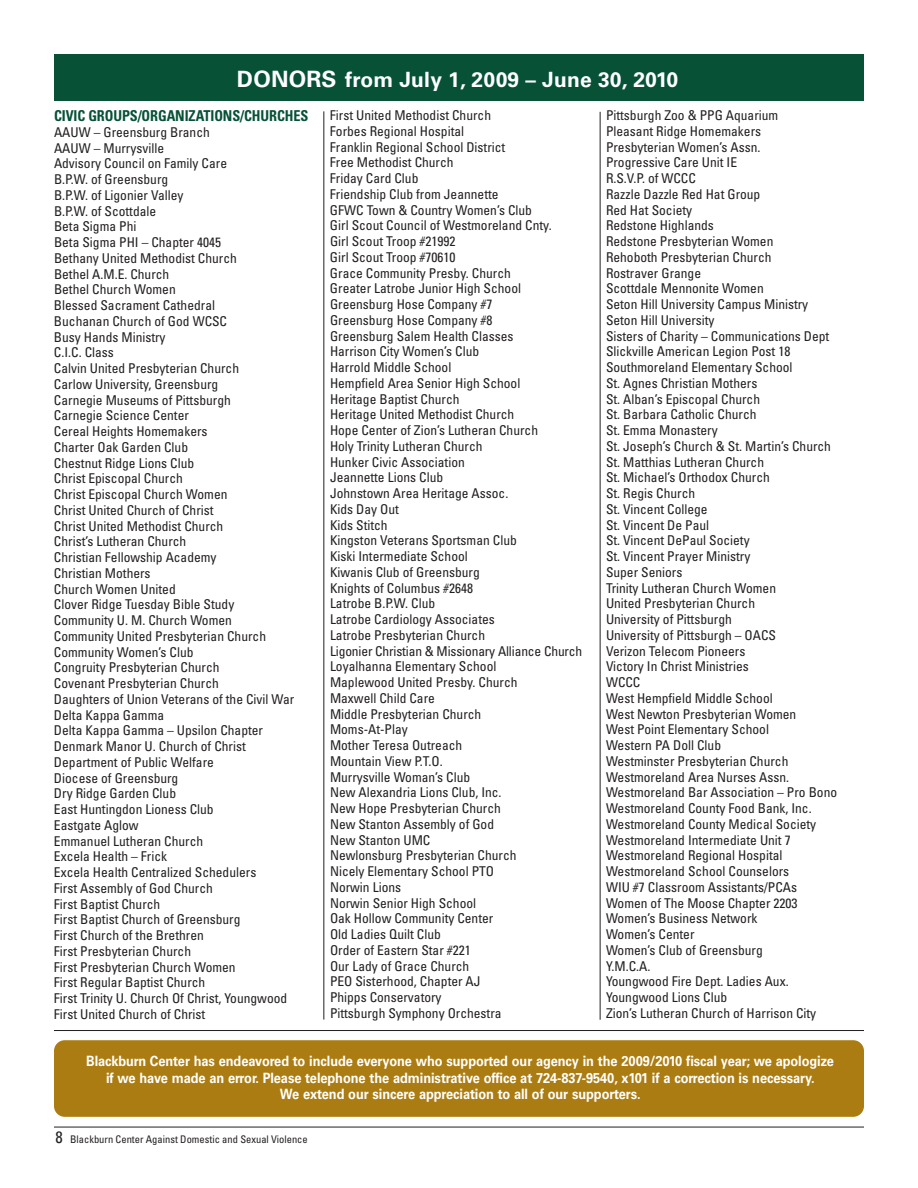
<style>
.page{position:relative;width:918px;height:1188px;background:#fff}
.page>*{position:absolute;margin:0;border:0;box-sizing:border-box;transform-origin:0 0}
.t1{font:700 21px "Univers";letter-spacing:.01em;color:#fff}
.t2{font:700 condensed 15px "Univers";letter-spacing:-.005em;color:#075137;scale:.95 1}
.t3{font:700 14.25px/16.5px "Univers";letter-spacing:-.005em;color:#fff;text-align:center;scale:.9 1}
.t4{font:condensed 13.5px/15.8px "Univers";color:#231f20}
.t5{font:condensed 10.5px "Univers";color:#231f20}
.s1{font-size:22.5px}
.s2{font-size:16.5px}
</style>
<div class="page">
<hr style="left:54px;top:1127px;width:810px;height:1px;background:#231f20">
<hr style="left:600px;top:112px;width:1px;height:908px;background:#231f20">
<div style="left:54px;top:1040px;width:810px;height:77px;background:#ab7c11;border-radius:11px"></div>
<hr style="left:323px;top:111px;width:1px;height:909px;background:#231f20">
<div style="left:54px;top:54px;width:810px;height:46px;background:#075137"></div>
<hr style="left:54px;top:1030px;width:810px;height:1px;background:#231f20">
<h1 class="t1" style="left:237px;top:72px;width:443px"><span class="s1">DONORS</span> from July 1, 2009 – June 30, 2010</h1>
<p class="t2" style="left:54px;top:110px;width:269px">CIVIC GROUPS/ORGANIZATIONS/CHURCHES</p>
<p class="t4" style="left:54px;top:125px;width:242px">AAUW – Greensburg Branch<br>AAUW – Murrysville<br>Advisory Council on Family Care<br>B.P.W. of Greensburg<br>B.P.W. of Ligonier Valley<br>B.P.W. of Scottdale<br>Beta Sigma Phi<br>Beta Sigma PHI – Chapter 4045<br>Bethany United Methodist Church<br>Bethel A.M.E. Church<br>Bethel Church Women<br>Blessed Sacrament Cathedral<br>Buchanan Church of God WCSC<br>Busy Hands Ministry<br>C.I.C. Class<br>Calvin United Presbyterian Church<br>Carlow University, Greensburg<br>Carnegie Museums of Pittsburgh<br>Carnegie Science Center<br>Cereal Heights Homemakers<br>Charter Oak Garden Club<br>Chestnut Ridge Lions Club<br>Christ Episcopal Church<br>Christ Episcopal Church Women<br>Christ United Church of Christ<br>Christ United Methodist Church<br>Christ’s Lutheran Church<br>Christian Fellowship Academy<br>Christian Mothers<br>Church Women United<br>Clover Ridge Tuesday Bible Study<br>Community U. M. Church Women<br>Community United Presbyterian Church<br>Community Women’s Club<br>Congruity Presbyterian Church<br>Covenant Presbyterian Church<br>Daughters of Union Veterans of the Civil War<br>Delta Kappa Gamma<br>Delta Kappa Gamma – Upsilon Chapter<br>Denmark Manor U. Church of Christ<br>Department of Public Welfare<br>Diocese of Greensburg<br>Dry Ridge Garden Club<br>East Huntingdon Lioness Club<br>Eastgate Aglow<br>Emmanuel Lutheran Church<br>Excela Health – Frick<br>Excela Health Centralized Schedulers<br>First Assembly of God Church<br>First Baptist Church<br>First Baptist Church of Greensburg<br>First Church of the Brethren<br>First Presbyterian Church<br>First Presbyterian Church Women<br>First Regular Baptist Church<br>First Trinity U. Church Of Christ, Youngwood<br>First United Church of Christ</p>
<p class="t4" style="left:330px;top:109px;width:254px">First United Methodist Church<br>Forbes Regional Hospital<br>Franklin Regional School District<br>Free Methodist Church<br>Friday Card Club<br>Friendship Club from Jeannette<br>GFWC Town &amp; Country Women’s Club<br>Girl Scout Council of Westmoreland Cnty.<br>Girl Scout Troop #21992<br>Girl Scout Troop #70610<br>Grace Community Presby. Church<br>Greater Latrobe Junior High School<br>Greensburg Hose Company #7<br>Greensburg Hose Company #8<br>Greensburg Salem Health Classes<br>Harrison City Women’s Club<br>Harrold Middle School<br>Hempfield Area Senior High School<br>Heritage Baptist Church<br>Heritage United Methodist Church<br>Hope Center of Zion’s Lutheran Church<br>Holy Trinity Lutheran Church<br>Hunker Civic Association<br>Jeannette Lions Club<br>Johnstown Area Heritage Assoc.<br>Kids Day Out<br>Kids Stitch<br>Kingston Veterans Sportsman Club<br>Kiski Intermediate School<br>Kiwanis Club of Greensburg<br>Knights of Columbus #2648<br>Latrobe B.P.W. Club<br>Latrobe Cardiology Associates<br>Latrobe Presbyterian Church<br>Ligonier Christian &amp; Missionary Alliance Church<br>Loyalhanna Elementary School<br>Maplewood United Presby. Church<br>Maxwell Child Care<br>Middle Presbyterian Church<br>Moms-At-Play<br>Mother Teresa Outreach<br>Mountain View P.T.O.<br>Murrysville Woman’s Club<br>New Alexandria Lions Club, Inc.<br>New Hope Presbyterian Church<br>New Stanton Assembly of God<br>New Stanton UMC<br>Newlonsburg Presbyterian Church<br>Nicely Elementary School PTO<br>Norwin Lions<br>Norwin Senior High School<br>Oak Hollow Community Center<br>Old Ladies Quilt Club<br>Order of Eastern Star #221<br>Our Lady of Grace Church<br>PEO Sisterhood, Chapter AJ<br>Phipps Conservatory<br>Pittsburgh Symphony Orchestra</p>
<p class="t4" style="left:606px;top:109px;width:233px">Pittsburgh Zoo &amp; PPG Aquarium<br>Pleasant Ridge Homemakers<br>Presbyterian Women’s Assn.<br>Progressive Care Unit IE<br>R.S.V.P. of WCCC<br>Razzle Dazzle Red Hat Group<br>Red Hat Society<br>Redstone Highlands<br>Redstone Presbyterian Women<br>Rehoboth Presbyterian Church<br>Rostraver Grange<br>Scottdale Mennonite Women<br>Seton Hill University Campus Ministry<br>Seton Hill University<br>Sisters of Charity – Communications Dept<br>Slickville American Legion Post 18<br>Southmoreland Elementary School<br>St. Agnes Christian Mothers<br>St. Alban’s Episcopal Church<br>St. Barbara Catholic Church<br>St. Emma Monastery<br>St. Joseph’s Church &amp; St. Martin’s Church<br>St. Matthias Lutheran Church<br>St. Michael’s Orthodox Church<br>St. Regis Church<br>St. Vincent College<br>St. Vincent De Paul<br>St. Vincent DePaul Society<br>St. Vincent Prayer Ministry<br>Super Seniors<br>Trinity Lutheran Church Women<br>United Presbyterian Church<br>University of Pittsburgh<br>University of Pittsburgh – OACS<br>Verizon Telecom Pioneers<br>Victory In Christ Ministries<br>WCCC<br>West Hempfield Middle School<br>West Newton Presbyterian Women<br>West Point Elementary School<br>Western PA Doll Club<br>Westminster Presbyterian Church<br>Westmoreland Area Nurses Assn.<br>Westmoreland Bar Association – Pro Bono<br>Westmoreland County Food Bank, Inc.<br>Westmoreland County Medical Society<br>Westmoreland Intermediate Unit 7<br>Westmoreland Regional Hospital<br>Westmoreland School Counselors<br>WIU #7 Classroom Assistants/PCAs<br>Women of The Moose Chapter 2203<br>Women’s Business Network<br>Women’s Center<br>Women’s Club of Greensburg<br>Y.M.C.A.<br>Youngwood Fire Dept. Ladies Aux.<br>Youngwood Lions Club<br>Zion’s Lutheran Church of Harrison City</p>
<p class="t3" style="left:86px;top:1054px;width:832px">Blackburn Center has endeavored to include everyone who supported our agency in the 2009/2010 fiscal year; we apologize if we have made an error. Please telephone the administrative office at 724-837-9540, x101 if a correction is necessary.<br>We extend our sincere appreciation to all of our supporters.</p>
<p class="t5" style="left:56px;top:1135px;width:254px"><span class="s2">8</span> Blackburn Center Against Domestic and Sexual Violence</p>
</div>
